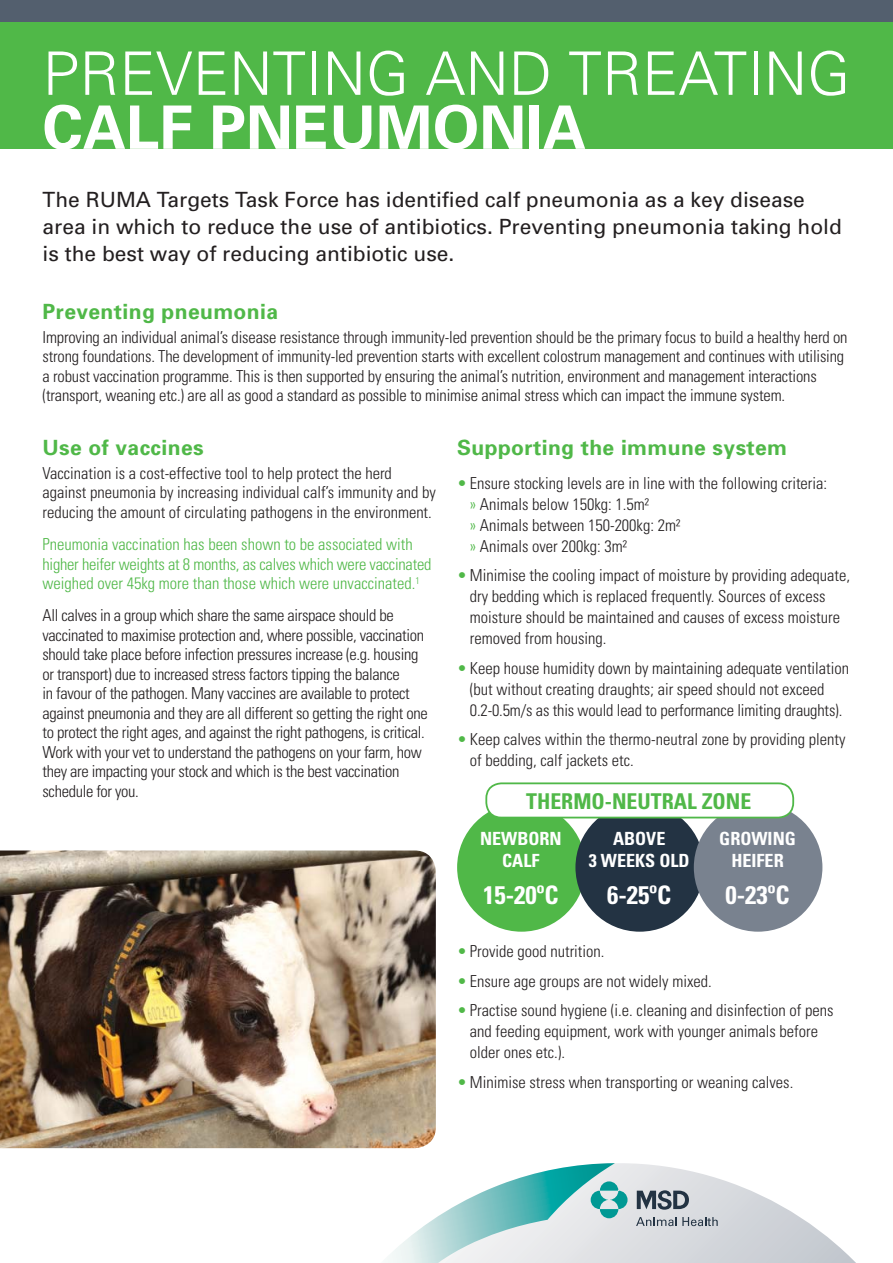
<style>
.page{position:relative;width:893px;height:1263px;background:#fff}
.page>*{position:absolute;margin:0;border:0;box-sizing:border-box;transform-origin:0 0}
.t1{font:300 60px "Univers";color:#fff}
.t2{font:700 60px "Univers";color:#fff}
.t3{font:700 condensed 25.35px "Univers";color:#fff}
.t4{font:700 condensed 21.75px "Univers";color:#50b848}
.t5{font:21px/27px "Univers";color:#231f20}
.t6{font:700 21px "Univers";letter-spacing:.02em;color:#50b848}
.t7{font:700 condensed 18.15px/21.8px "Univers";color:#fff;text-align:center}
.t8{font:300 condensed 16.5px/19.5px "Univers";letter-spacing:-.01em;color:#231f20}
.t9{font:300 condensed 16.5px/19.5px "Univers";color:#50b848}
.s1{color:#50b848}
</style>
<div class="page">
<div style="left:0;top:21px;width:893px;height:128px;background:#50b848"></div>
<svg style="left:627px;top:1163px;width:229px;height:100px"></svg>
<svg style="left:389px;top:1163px;width:238px;height:100px"></svg>
<svg style="left:637px;top:1190px;width:52px;height:20px"></svg>
<svg style="left:636px;top:1217px;width:82px;height:9px"></svg>
<div style="left:0;top:0;width:893px;height:21px;background:#535f6e"></div>
<div style="left:457px;top:803px;width:129px;height:129px;background:#50b848;border-radius:50%"></div>
<div style="left:575px;top:803px;width:129px;height:129px;background:#233343;border-radius:50%"></div>
<div style="left:694px;top:803px;width:128px;height:129px;background:#79828f;border-radius:50%"></div>
<div style="left:486px;top:783px;width:307px;height:34px;background:#fff;border-radius:15px"></div>
<div style="left:485px;top:782px;width:309px;height:36px;border:2px solid #50b848;border-radius:15px"></div>
<img style="left:0;top:850px;width:436px;height:298px">
<h1 class="t1" style="left:43px;top:51px;width:809px">PREVENTING AND TREATING</h1>
<h1 class="t2" style="left:43px;top:105px;width:545px">CALF PNEUMONIA</h1>
<p class="t5" style="left:43px;top:188px;width:801px">The RUMA Targets Task Force has identified calf pneumonia as a key disease area in which to reduce the use of antibiotics. Preventing pneumonia taking hold is the best way of reducing antibiotic use.</p>
<p class="t6" style="left:43px;top:304px;width:237px">Preventing pneumonia</p>
<p class="t8" style="left:43px;top:329px;width:806px">Improving an individual animal’s disease resistance through immunity-led prevention should be the primary focus to build a healthy herd on strong foundations. The development of immunity-led prevention starts with excellent colostrum management and continues with utilising a robust vaccination programme. This is then supported by ensuring the animal’s nutrition, environment and management interactions (transport, weaning etc.) are all as good a standard as possible to minimise animal stress which can impact the immune system.</p>
<p class="t6" style="left:43px;top:440px;width:163px">Use of vaccines</p>
<p class="t8" style="left:43px;top:465px;width:395px">Vaccination is a cost-effective tool to help protect the herd against pneumonia by increasing individual calf’s immunity and by reducing the amount of circulating pathogens in the environment.</p>
<p class="t9" style="left:43px;top:536px;width:390px">Pneumonia vaccination has been shown to be associated with higher heifer weights at 8 months, as calves which were vaccinated weighed over 45kg more than those which were unvaccinated.<sup>1</sup></p>
<p class="t8" style="left:43px;top:607px;width:387px">All calves in a group which share the same airspace should be vaccinated to maximise protection and, where possible, vaccination should take place before infection pressures increase (e.g. housing or transport) due to increased stress factors tipping the balance<br>in favour of the pathogen. Many vaccines are available to protect against pneumonia and they are all different so getting the right one to protect the right ages, and against the right pathogens, is critical.<br>Work with your vet to understand the pathogens on your farm, how they are impacting your stock and which is the best vaccination schedule for you.</p>
<p class="t6" style="left:457px;top:440px;width:331px">Supporting the immune system</p>
<p class="t8" style="left:470px;top:474px;width:359px;line-height:21px;text-indent:-13px"><span class="s1">•</span> Ensure stocking levels are in line with the following criteria: <span class="s1">»</span> Animals below 150kg: 1.5m²<br><span class="s1">»</span> Animals between 150-200kg: 2m²<br><span class="s1">»</span> Animals over 200kg: 3m²</p>
<p class="t8" style="left:470px;top:567px;width:382px;line-height:21px;text-indent:-13px"><span class="s1">•</span> Minimise the cooling impact of moisture by providing adequate, dry bedding which is replaced frequently. Sources of excess moisture should be maintained and causes of excess moisture removed from housing.</p>
<p class="t8" style="left:470px;top:659px;width:381px;line-height:21px;text-indent:-13px"><span class="s1">•</span> Keep house humidity down by maintaining adequate ventilation (but without creating draughts; air speed should not exceed<br>0.2-0.5m/s as this would lead to performance limiting draughts).</p>
<p class="t8" style="left:470px;top:731px;width:377px;line-height:21px;text-indent:-13px"><span class="s1">•</span> Keep calves within the thermo-neutral zone by providing plenty of bedding, calf jackets etc.</p>
<h3 class="t4" style="left:526px;top:793px;width:227px">THERMO-NEUTRAL ZONE</h3>
<p class="t7" style="left:480px;top:830px;width:83px">NEWBORN<br>CALF</p>
<h2 class="t3" style="left:483px;top:886px;width:77px">15-20ºC</h2>
<p class="t7" style="left:589px;top:830px;width:102px">ABOVE<br>3 WEEKS OLD</p>
<h2 class="t3" style="left:607px;top:886px;width:66px">6-25ºC</h2>
<p class="t7" style="left:719px;top:830px;width:78px">GROWING<br>HEIFER</p>
<h2 class="t3" style="left:725px;top:886px;width:66px">0-23ºC</h2>
<p class="t8" style="left:457px;top:943px;width:149px"><span class="s1">•</span> Provide good nutrition.</p>
<p class="t8" style="left:457px;top:973px;width:256px"><span class="s1">•</span> Ensure age groups are not widely mixed.</p>
<p class="t8" style="left:470px;top:1002px;width:365px;line-height:21px;text-indent:-13px"><span class="s1">•</span> Practise sound hygiene (i.e. cleaning and disinfection of pens and feeding equipment, work with younger animals before older ones etc.).</p>
<p class="t8" style="left:457px;top:1074px;width:338px"><span class="s1">•</span> Minimise stress when transporting or weaning calves.</p>
</div>
